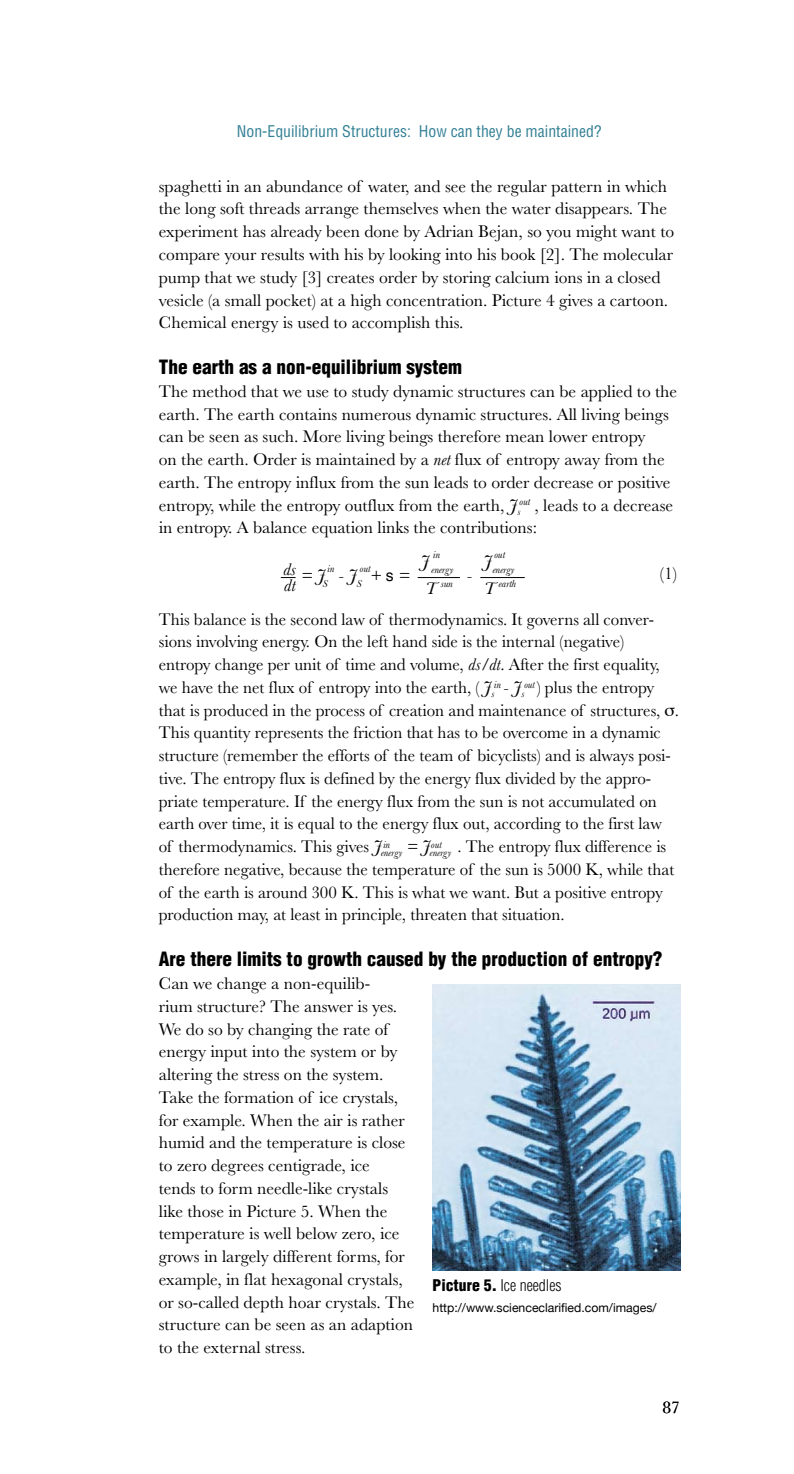
<style>
.page{position:relative;width:794px;height:1474px;background:#fff}
.page>*{position:absolute;margin:0;border:0;box-sizing:border-box;transform-origin:0 0}
.t1{font:900 condensed 19.25px "Helvetica";color:#000}
.t2{font:17.5px/22.8px "Baskerville";color:#000}
.t3{font:italic 17.5px/15.4px "Baskerville";color:#000}
.t4{font:condensed 15.75px "Helvetica";color:#317f94}
.t5{font:300 condensed 15.75px "Helvetica";color:#000}
.t6{font:12.25px "Helvetica Neue";color:#000}
.t7{font:italic 10.5px/14.7px "Baskerville";color:#000}
.s1{font-style:italic}
.s2{font-family:"Helvetica";font-style:normal;font-size:15.75px}
.s3{font-size:17.5px}
.s4{font-weight:900}
</style>
<div class="page">
<svg style="left:281px;top:577px;width:14px;height:1px"></svg>
<hr style="left:418px;top:577px;width:41px;height:1px;background:#000">
<hr style="left:481px;top:577px;width:43px;height:1px;background:#000">
<img style="left:432px;top:984px;width:249px;height:286px">
<p class="t4" style="left:237px;top:121px;width:366px">Non-Equilibrium Structures: How can they be maintained?</p>
<p class="t2" style="left:159px;top:175px;width:517px">spaghetti in an abundance of water, and see the regular pattern in which the long soft threads arrange themselves when the water disappears. The experiment has already been done by Adrian Bejan, so you might want to compare your results with his by looking into his book [2]. The molecular pump that we study [3] creates order by storing calcium ions in a closed vesicle (a small pocket) at a high concentration. Picture 4 gives a cartoon.<br>Chemical energy is used to accomplish this.</p>
<p class="t1" style="left:159px;top:355px;width:305px">The earth as a non-equilibrium system</p>
<p class="t2" style="left:159px;top:380px;width:520px">The method that we use to study dynamic structures can be applied to the earth. The earth contains numerous dynamic structures. All living beings can be seen as such. More living beings therefore mean lower entropy<br>on the earth. Order is maintained by a <span class="s1">net</span> flux of entropy away from the earth. The entropy influx from the sun leads to order decrease or positive entropy, while the entropy outflux from the earth, <span class="s1">J</span><sub>s</sub><sup>out</sup> , leads to a decrease in entropy. A balance equation links the contributions:</p>
<p class="t2" style="left:660px;top:562px;width:19px">(1)</p>
<p class="t2" style="left:159px;top:607px;width:502px">This balance is the second law of thermodynamics. It governs all conver&shy;sions involving energy. On the left hand side is the internal (negative) entropy change per unit of time and volume, <span class="s1">ds/dt</span>. After the first equality, we have the net flux of entropy into the earth, ( <span class="s1">J</span><sub>s</sub></p>
<p class="t7" style="left:431px;top:547px;width:24px">in energy</p>
<p class="t7" style="left:494px;top:547px;width:12px">out</p>
<p class="t3" style="left:421px;top:553px;width:10px">J</p>
<p class="t3" style="left:483px;top:553px;width:10px">J</p>
<p class="t3" style="left:283px;top:561px;width:14px">ds dt</p>
<p class="t7" style="left:327px;top:561px;width:8px">in</p>
<p class="t7" style="left:359px;top:561px;width:12px">out</p>
<p class="t7" style="left:492px;top:561px;width:24px">energy</p>
<p class="t7" style="left:323px;top:576px;width:6px">S</p>
<p class="t7" style="left:356px;top:576px;width:6px">S</p>
<p class="t7" style="left:440px;top:576px;width:14px">sun</p>
<p class="t7" style="left:498px;top:576px;width:19px">earth</p>
<p class="t3" style="left:301px;top:568px;width:110px">= J - J + <span class="s2">s</span> =</p>
<p class="t3" style="left:466px;top:568px;width:7px">-</p>
<p class="t3" style="left:425px;top:580px;width:13px">T</p>
<p class="t3" style="left:484px;top:580px;width:13px">T</p>
<p class="t2" style="left:159px;top:675px;width:521px;text-indent:365px"><sup>out</sup> ) plus the entropy that is produced in the process of creation and maintenance of structures, .<br>This quantity represents the friction that has to be overcome in a dynamic structure (remember the efforts of the team of bicyclists) and is always posi&shy;tive. The entropy flux is defined by the energy flux divided by the appro&shy;priate temperature. If the energy flux from the sun is not accumulated on earth over time, it is equal to the energy flux out, according to the first law of thermodynamics. This gives <span class="s1">J</span> <sup>in</sup></p>
<p class="t7" style="left:494px;top:677px;width:32px">in <span class="s3">- J</span>s</p>
<p class="t2" style="left:159px;top:835px;width:517px;text-indent:274px"><sub>nergy</sub> . The entropy flux difference is therefore negative, because the temperature of the sun is 5000 K, while that of the earth is around 300 K. This is what we want. But a positive entropy production may, at least in principle, threaten that situation.</p>
<p class="t1" style="left:159px;top:947px;width:505px">Are there limits to growth caused by the production of entropy?</p>
<p class="t2" style="left:159px;top:972px;width:257px">Can we change a non-equilib-<br>rium structure? The answer is yes.<br>We do so by changing the rate of energy input into the system or by altering the stress on the system.<br>Take the formation of ice crystals, for example. When the air is rather humid and the temperature is close to zero degrees centigrade, ice<br>tends to form needle-like crystals like those in Picture 5. When the temperature is well below zero, ice grows in largely different forms, for example, in flat hexagonal crystals, or so-called depth hoar crystals. The structure can be seen as an adaption to the external stress.</p>
<p class="t7" style="left:381px;top:845px;width:55px">energy <sup>=</sup> <sup>J</sup>o</p>
<p class="t7" style="left:435px;top:837px;width:8px">ut</p>
<p class="t7" style="left:429px;top:845px;width:5px">e</p>
<p class="t5" style="left:432px;top:1275px;width:131px"><span class="s4">Picture 5.</span> Ice needles</p>
<p class="t6" style="left:432px;top:1300px;width:225px">http://www.scienceclarified.com/images/</p>
<p class="t2" style="left:662px;top:1395px;width:19px">87</p>
</div>
